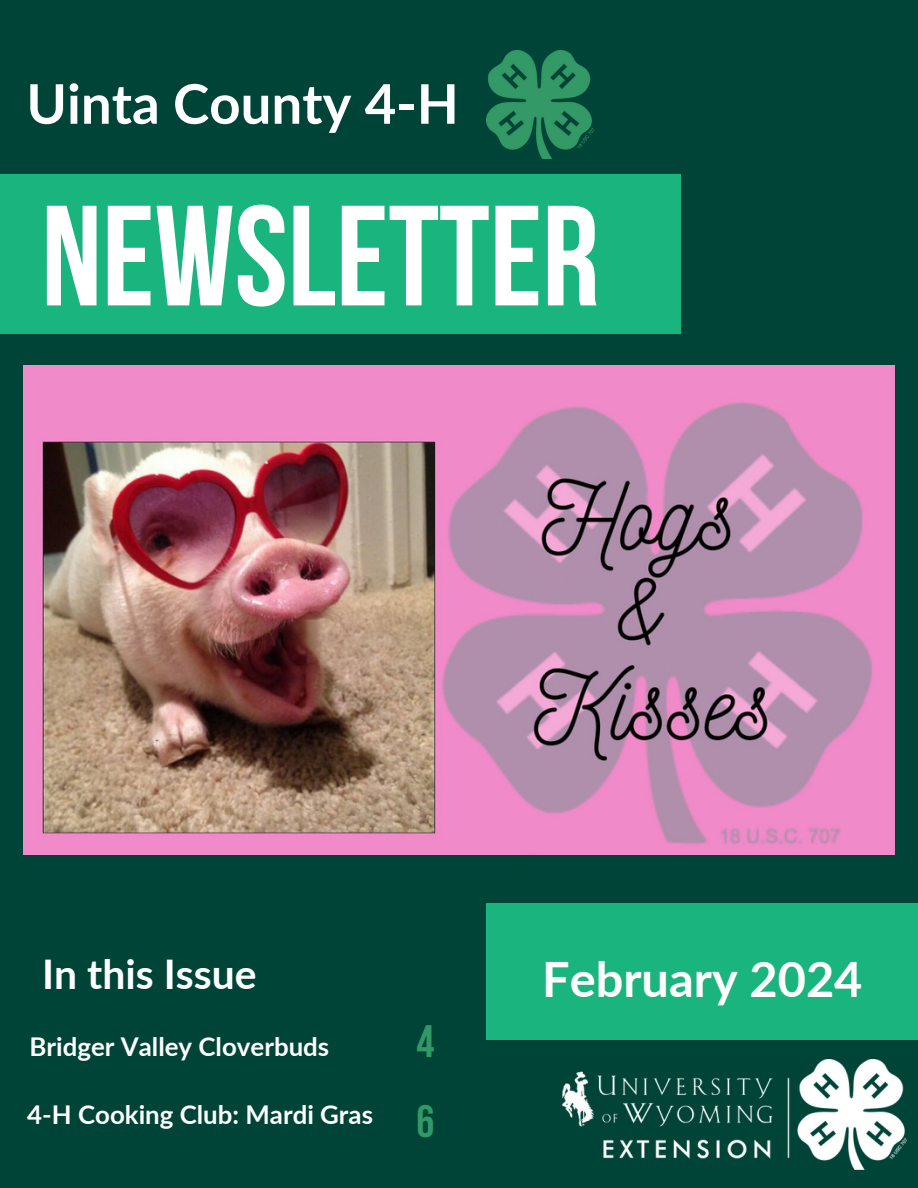
<style>
.page{position:relative;width:918px;height:1188px;background:#004438}
.page>*{position:absolute;margin:0;border:0;box-sizing:border-box;transform-origin:0 0}
.t1{font:700 142.35px "Bebas Neue";color:#fff}
.t2{font:700 54.6px "Lato";color:#fff}
.t3{font:700 48.75px "Lato";color:#fff}
.t4{font:700 45.3px "Bebas Neue";color:#319966}
.t5{font:700 40.8px "Lato";color:#fff}
.t6{font:700 25.8px "Lato";color:#fff}
</style>
<div class="page">
<img style="left:487px;top:50px;width:106px;height:108px">
<div style="left:0;top:174px;width:681px;height:160px;background:#1ab57f"></div>
<div style="left:487px;top:903px;width:431px;height:136px;background:#1ab57f"></div>
<img style="left:563px;top:1059px;width:343px;height:110px">
<img style="left:24px;top:365px;width:871px;height:489px">
<h1 class="t2" style="left:26px;top:70px;width:434px">Uinta County 4-H</h1>
<h4 class="t1" style="left:41px;top:199px;width:560px">NEWSLETTER</h4>
<p class="t5" style="left:42px;top:949px;width:216px">In this Issue</p>
<p class="t3" style="left:542px;top:949px;width:322px">February 2024</p>
<p class="t6" style="left:30px;top:1030px;width:301px">Bridger Valley Cloverbuds</p>
<h3 class="t6" style="left:27px;top:1099px;width:347px">4-H Cooking Club: Mardi Gras</h3>
<p class="t4" style="left:417px;top:1023px;width:19px">4</p>
<p class="t4" style="left:417px;top:1103px;width:19px">6</p>
</div>
